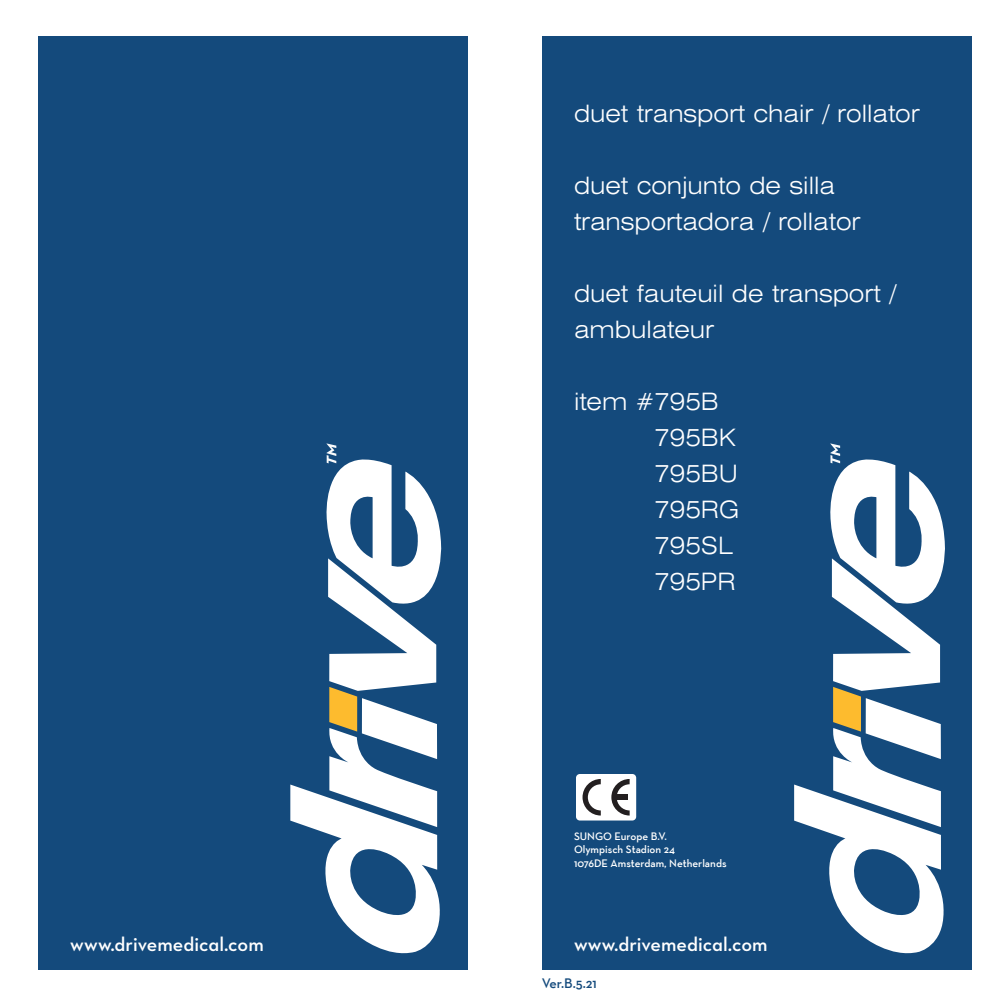
<style>
.page{position:relative;width:1008px;height:1008px;background:#fff}
.page>*{position:absolute;margin:0;border:0;box-sizing:border-box;transform-origin:0 0}
.t1{font:300 expanded 24px/36px "Swiss 721 BT";color:#fff}
.t2{font:20px "Neutraface Text Demi Alt";color:#fff}
.Copy_of_Normal{font:14px "Neutraface Text TT Demi Alt";color:#144a7c}
.t3{font:600 11px "Neutraface Text TT";color:#fff}
</style>
<div class="page">
<div style="left:542px;top:36px;width:430px;height:934px;background:#144a7c"></div>
<div style="left:576px;top:774px;width:60px;height:47px;background:#fff;border-radius:4px"></div>
<svg style="left:794px;top:443px;width:151px;height:510px"></svg>
<div style="left:38px;top:36px;width:430px;height:934px;background:#144a7c"></div>
<svg style="left:290px;top:443px;width:152px;height:510px"></svg>
<svg style="left:583px;top:779px;width:18px;height:37px"></svg>
<svg style="left:611px;top:779px;width:19px;height:37px"></svg>
<div style="left:616px;top:795px;width:12px;height:5px;background:#231f20"></div>
<p class="t1" style="left:574px;top:95px;width:347px">duet transport chair / rollator</p>
<p class="t1" style="left:574px;top:167px;width:263px">duet conjunto de silla</p>
<p class="t1" style="left:574px;top:203px;width:288px">transportadora / rollator</p>
<p class="t1" style="left:574px;top:275px;width:323px">duet fauteuil de transport / ambulateur</p>
<p class="t1" style="left:654px;top:383px;width:86px;text-indent:-80px">item #795B<br>795BK<br>795BU<br>795RG<br>795SL<br>795PR</p>
<p class="t3" style="left:574px;top:830px;width:94px">SUNGO Europe B.V.</p>
<p class="t3" style="left:574px;top:843px;width:103px">Olympisch Stadion 24</p>
<p class="t3" style="left:574px;top:856px;width:154px">1076DE Amsterdam, Netherlands</p>
<p class="t2" style="left:70px;top:932px;width:195px">www.drivemedical.com</p>
<p class="t2" style="left:574px;top:932px;width:195px">www.drivemedical.com</p>
<p class="Copy_of_Normal" style="left:542px;top:975px;width:57px">Ver.B.5.21</p>
</div>
